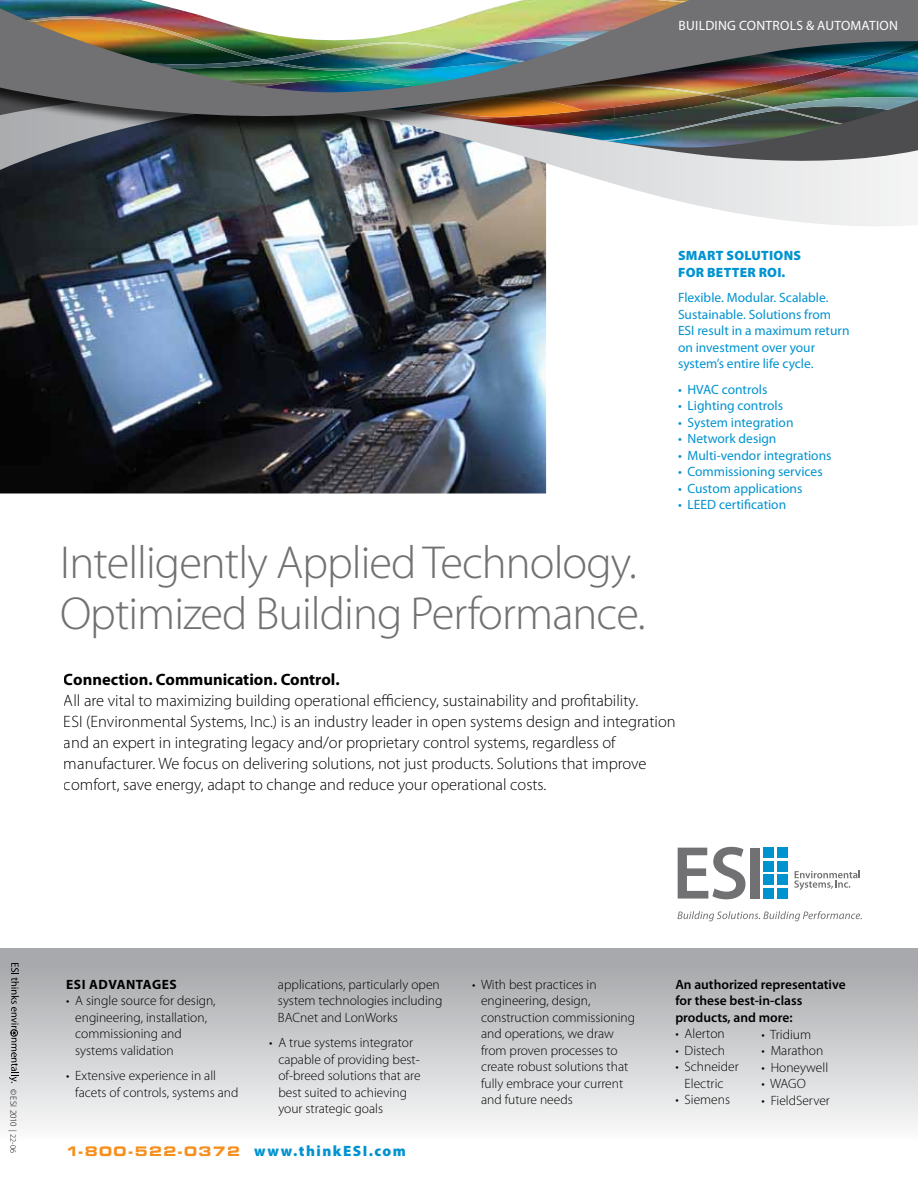
<style>
.page{position:relative;width:918px;height:1188px;background:#fff}
.page>*{position:absolute;margin:0;border:0;box-sizing:border-box;transform-origin:0 0}
.t1{font:300 46.5px/51px "Myriad Pro";letter-spacing:-.02em;color:#717073}
.t2{font:300 16.5px/21px "Myriad Pro";color:#000}
.t3{font:700 16.5px "Myriad Pro";color:#000}
.t4{font:900 15px "Myriad Pro";letter-spacing:.1em;color:#0093d0}
.t5{font:300 13.5px/16.5px "Myriad Pro";color:#000}
.t6{font:13.5px/16.5px "Myriad Pro";color:#0093d0}
.t7{font:600 13.5px/16.5px "Myriad Pro";color:#000}
.t8{font:900 13.5px/16.5px "Myriad Pro";letter-spacing:.02em;color:#0093d0}
.t9{font:13.5px "Myriad Pro";letter-spacing:.09em;color:#fff}
.t10{font:700 13.5px "Myriad Pro";letter-spacing:.04em;color:#000}
.t11{font:300 9px "Myriad Pro";color:#000}
.s1{font-size:8.25px}
.s2{font-family:"Eurostile Bold Extended Two";font-weight:400;font-size:13.2px;color:#f78f1e}
</style>
<div class="page">
<div style="left:0;top:949px;width:918px;height:194px;background:linear-gradient(to bottom,#a0a2a5,#fcfcfc)"></div>
<div style="left:764px;top:848px;width:10px;height:10px;background:#0093d0"></div>
<div style="left:764px;top:861px;width:10px;height:10px;background:#0093d0"></div>
<div style="left:764px;top:875px;width:10px;height:10px;background:#0093d0"></div>
<div style="left:764px;top:888px;width:10px;height:11px;background:#0093d0"></div>
<div style="left:778px;top:848px;width:10px;height:10px;background:#0093d0"></div>
<div style="left:778px;top:861px;width:10px;height:10px;background:#0093d0"></div>
<div style="left:778px;top:875px;width:10px;height:10px;background:#0093d0"></div>
<div style="left:778px;top:888px;width:10px;height:11px;background:#0093d0"></div>
<svg style="left:794px;top:871px;width:66px;height:19px"></svg>
<svg style="left:677px;top:911px;width:185px;height:10px"></svg>
<svg style="left:678px;top:847px;width:68px;height:52px"></svg>
<div style="left:750px;top:848px;width:9px;height:51px;background:#717073"></div>
<img style="left:0;top:228px;width:546px;height:266px">
<svg style="left:9px;top:963px;width:10px;height:120px"></svg>
<img style="left:0;top:135px;width:918px;height:93px">
<div style="left:0;top:0;width:918px;height:135px;background:#000;opacity:.75"></div>
<img style="left:0;top:0;width:918px;height:130px">
<img style="left:14px;top:0;width:671px;height:67px">
<p class="t9" style="left:679px;top:17px;width:24px">Buildin</p>
<p class="t9" style="left:727px;top:17px;width:170px">g Controls &amp; Automation</p>
<h1 class="t1" style="left:60px;top:538px;width:587px">Intelligently Applied Technology.<br>Optimized Building Performance.</h1>
<p class="t8" style="left:678px;top:248px;width:123px">SMART SOLUTIONS<br>FOR BETTER ROI.</p>
<p class="t6" style="left:678px;top:289px;width:173px">Flexible. Modular. Scalable.<br>Sustainable. Solutions from<br>ESI result in a maximum return on investment over your system’s entire life cycle.</p>
<p class="t6" style="left:678px;top:381px;width:91px">• HVAC controls</p>
<p class="t6" style="left:678px;top:397px;width:107px">• Lighting controls</p>
<p class="t6" style="left:678px;top:414px;width:117px">• System integration</p>
<p class="t6" style="left:678px;top:430px;width:100px">• Network design</p>
<p class="t6" style="left:678px;top:447px;width:155px">• Multi-vendor integrations</p>
<p class="t6" style="left:678px;top:463px;width:146px">• Commissioning services</p>
<p class="t6" style="left:678px;top:480px;width:126px">• Custom applications</p>
<p class="t6" style="left:678px;top:496px;width:110px">• LEED certification</p>
<p class="t3" style="left:64px;top:668px;width:277px">Connection. Communication. Control.</p>
<p class="t2" style="left:64px;top:690px;width:613px">All are vital to maximizing building operational efficiency, sustainability and profitability.<br>ESI (Environmental Systems, Inc.) is an industry leader in open systems design and integration and an expert in integrating legacy and/or proprietary control systems, regardless of manufacturer. We focus on delivering solutions, not just products. Solutions that improve comfort, save energy, adapt to change and reduce your operational costs.</p>
<p class="t11" style="left:18px;top:1089px;width:66px;rotate:90deg">© ESI 2010 <span class="s1">| 22-06</span></p>
<p class="t10" style="left:66px;top:975px;width:104px">ESI Advantages</p>
<p class="t5" style="left:75px;top:993px;width:142px;text-indent:-9px">• A single source for design, engineering, installation, commissioning and systems validation</p>
<p class="t5" style="left:75px;top:1068px;width:165px;text-indent:-9px">• Extensive experience in all facets of controls, systems and</p>
<p class="t5" style="left:278px;top:976px;width:166px">applications, particularly open system technologies including<br>BACnet and LonWorks</p>
<p class="t5" style="left:278px;top:1035px;width:144px;text-indent:-9px">• A true systems integrator capable of providing best&shy;of-breed solutions that are best suited to achieving your strategic goals</p>
<p class="t4" style="left:66px;top:1142px;width:342px"><span class="s2">1-800-522-0372</span> WWW.THINKESI.COM</p>
<p class="t5" style="left:481px;top:976px;width:156px;text-indent:-9px">• With best practices in engineering, design, construction commissioning and operations, we draw from proven processes to create robust solutions that fully embrace your current and future needs</p>
<p class="t7" style="left:675px;top:975px;width:172px">An authorized representative for these best-in-class products, and more:</p>
<p class="t5" style="left:675px;top:1026px;width:51px">• Alerton</p>
<p class="t5" style="left:675px;top:1042px;width:51px">• Distech</p>
<p class="t5" style="left:675px;top:1059px;width:65px;text-align:center">• Schneider<br>Electric</p>
<p class="t5" style="left:675px;top:1092px;width:56px">• Siemens</p>
<p class="t5" style="left:761px;top:1026px;width:51px">• Tridium</p>
<p class="t5" style="left:761px;top:1043px;width:63px">• Marathon</p>
<p class="t5" style="left:761px;top:1059px;width:68px">• Honeywell</p>
<p class="t5" style="left:761px;top:1076px;width:46px">• WAGO</p>
<p class="t5" style="left:761px;top:1092px;width:70px">• FieldServer</p>
</div>
